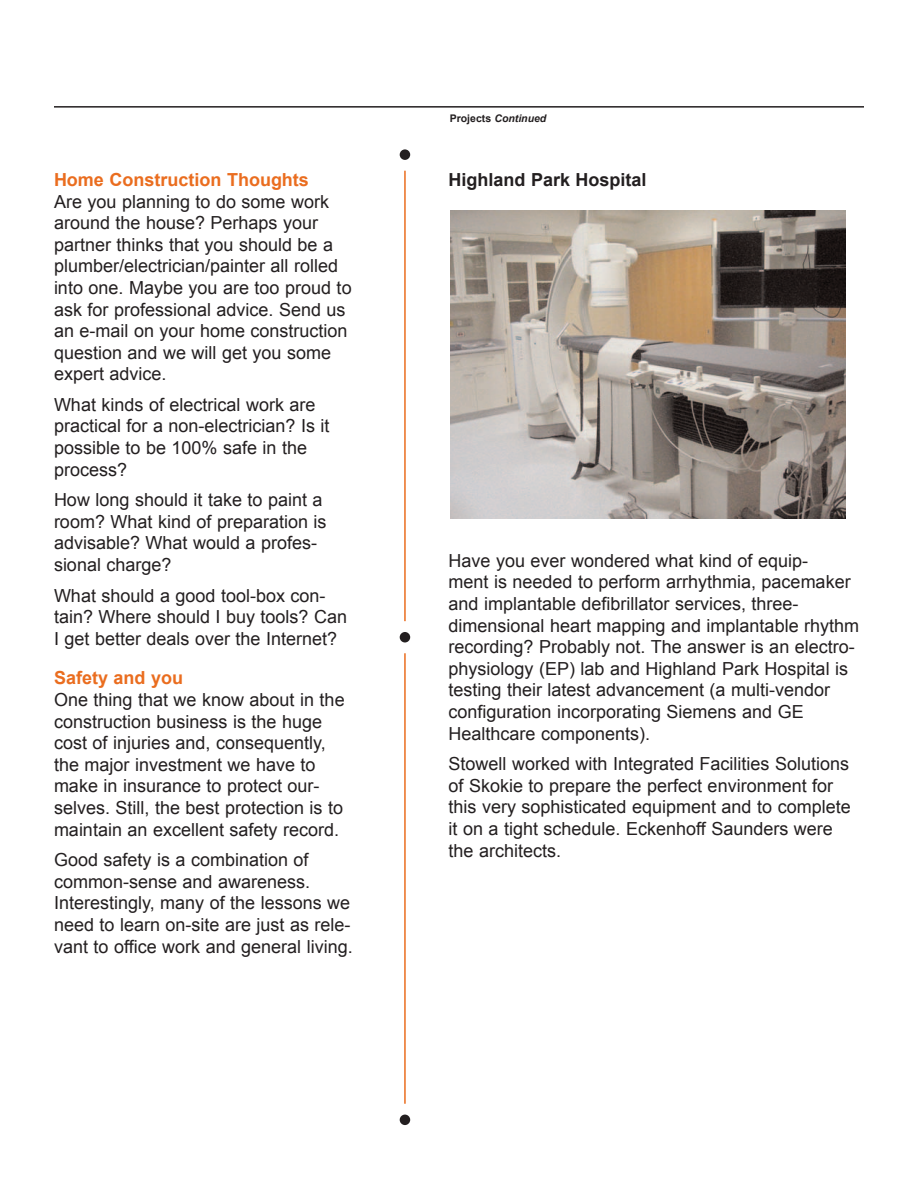
<style>
.page{position:relative;width:918px;height:1188px;background:#fff}
.page>*{position:absolute;margin:0;border:0;box-sizing:border-box;transform-origin:0 0}
.t1{font:18px/21.6px "Arial";color:#231f20}
.t2{font:700 18px "Arial";color:#ea6d1f}
.t3{font:700 18px "Arial";color:#231f20}
.t4{font:italic 700 10.5px "Arial";color:#231f20}
.s1{font-style:normal}
</style>
<div class="page">
<hr style="left:54px;top:106px;width:810px;height:2px;background:#231f20">
<hr style="left:404px;top:171px;width:2px;height:450px;background:#ea6d1f">
<hr style="left:404px;top:653px;width:2px;height:451px;background:#ea6d1f">
<div style="left:400px;top:632px;width:10px;height:10px;background:#231f20;border-radius:50%"></div>
<div style="left:400px;top:1115px;width:10px;height:10px;background:#231f20;border-radius:50%"></div>
<div style="left:400px;top:149px;width:10px;height:11px;background:#231f20;border-radius:50%"></div>
<img style="left:450px;top:211px;width:395px;height:307px">
<p class="t2" style="left:54px;top:170px;width:256px">Home Construction Thoughts</p>
<p class="t1" style="left:54px;top:190px;width:299px">Are you planning to do some work around the house? Perhaps your partner thinks that you should be a plumber/electrician/painter all rolled into one. Maybe you are too proud to ask for professional advice. Send us an e-mail on your home construction question and we will get you some expert advice.</p>
<p class="t1" style="left:54px;top:394px;width:277px">What kinds of electrical work are practical for a non-electrician? Is it possible to be 100% safe in the process?</p>
<p class="t1" style="left:54px;top:489px;width:274px">How long should it take to paint a room? What kind of preparation is advisable? What would a profes&shy;sional charge?</p>
<p class="t1" style="left:54px;top:585px;width:295px">What should a good tool-box con&shy;tain? Where should I buy tools? Can<br>I get better deals over the Internet?</p>
<p class="t2" style="left:54px;top:668px;width:131px">Safety and you</p>
<p class="t1" style="left:54px;top:689px;width:292px">One thing that we know about in the construction business is the huge cost of injuries and, consequently, the major investment we have to make in insurance to protect our&shy;selves. Still, the best protection is to maintain an excellent safety record.</p>
<p class="t1" style="left:54px;top:849px;width:300px">Good safety is a combination of common-sense and awareness.<br>Interestingly, many of the lessons we need to learn on-site are just as rele&shy;vant to office work and general living.</p>
<p class="t4" style="left:450px;top:112px;width:98px"><span class="s1">Projects</span> Continued</p>
<p class="t3" style="left:449px;top:169px;width:200px">Highland Park Hospital</p>
<p class="t1" style="left:449px;top:550px;width:412px">Have you ever wondered what kind of equip-<br>ment is needed to perform arrhythmia, pacemaker and implantable defibrillator services, three&shy;dimensional heart mapping and implantable rhythm recording? Probably not. The answer is an electro&shy;physiology (EP) lab and Highland Park Hospital is testing their latest advancement (a multi-vendor configuration incorporating Siemens and GE Healthcare components).</p>
<p class="t1" style="left:449px;top:753px;width:404px">Stowell worked with Integrated Facilities Solutions of Skokie to prepare the perfect environment for this very sophisticated equipment and to complete it on a tight schedule. Eckenhoff Saunders were the architects.</p>
</div>
